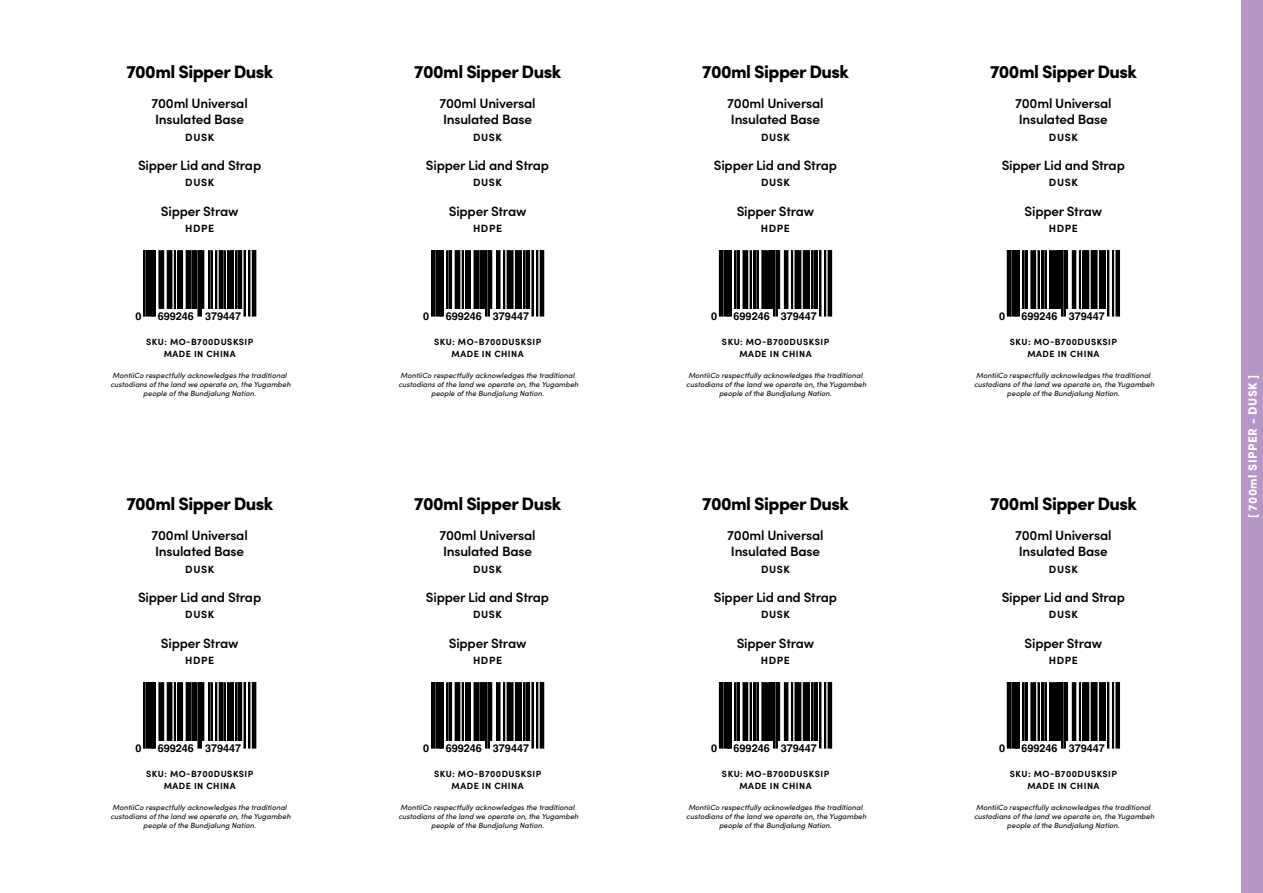
<style>
.page{position:relative;width:1263px;height:893px;background:#fff}
.page>*{position:absolute;margin:0;border:0;box-sizing:border-box;transform-origin:0 0}
.t1{font:900 18px "Sofia Pro";letter-spacing:-.03em;color:#000}
.t2{font:600 13.5px/16.5px "Sofia Pro";letter-spacing:-.015em;color:#000}
.t3{font:900 12px "Sofia Pro";letter-spacing:.04em;color:#fff}
.t4{font:700 10.8px "Helvetica";color:#000}
.t5{font:700 10.5px "Sofia Pro";letter-spacing:.055em;color:#000}
.t6{font:700 9px/12px "Sofia Pro";letter-spacing:.055em;color:#000;text-align:center}
.t7{font:italic 500 7.5px/9px "Sofia Pro";color:#1d1511;text-align:center}
</style>
<div class="page">
<svg style="left:144px;top:251px;width:112px;height:65px"></svg>
<svg style="left:431px;top:251px;width:113px;height:65px"></svg>
<svg style="left:719px;top:251px;width:113px;height:65px"></svg>
<svg style="left:144px;top:683px;width:112px;height:65px"></svg>
<svg style="left:431px;top:683px;width:113px;height:65px"></svg>
<svg style="left:719px;top:683px;width:113px;height:65px"></svg>
<svg style="left:1007px;top:683px;width:112px;height:65px"></svg>
<svg style="left:1007px;top:251px;width:112px;height:65px"></svg>
<div style="left:1242px;top:0;width:21px;height:893px;background:#b596c7"></div>
<h1 class="t1" style="left:126px;top:58px;width:148px">700ml Sipper Dusk</h1>
<h2 class="t2" style="left:152px;top:94px;width:98px">700ml Universal<br>Insulated Base</h2>
<h3 class="t5" style="left:185px;top:129px;width:30px">DUSK</h3>
<h2 class="t2" style="left:138px;top:156px;width:125px">Sipper Lid and Strap</h2>
<h3 class="t5" style="left:185px;top:175px;width:30px">DUSK</h3>
<h2 class="t2" style="left:161px;top:202px;width:79px">Sipper Straw</h2>
<h3 class="t5" style="left:185px;top:220px;width:31px">HDPE</h3>
<h3 class="t4" style="left:135px;top:309px;width:8px">0</h3>
<h3 class="t4" style="left:158px;top:309px;width:85px">699246 379447</h3>
<p class="t6" style="left:146px;top:335px;width:109px">SKU: MO-B700DUSKSIP<br>MADE IN CHINA</p>
<p class="t7" style="left:110px;top:370px;width:182px">MontiiCo respectfully acknowledges the traditional custodians of the land we operate on, the Yugambeh people of the Bundjalung Nation.</p>
<h1 class="t1" style="left:126px;top:490px;width:148px">700ml Sipper Dusk</h1>
<h2 class="t2" style="left:152px;top:526px;width:98px">700ml Universal<br>Insulated Base</h2>
<h3 class="t5" style="left:185px;top:561px;width:30px">DUSK</h3>
<h2 class="t2" style="left:138px;top:588px;width:125px">Sipper Lid and Strap</h2>
<h3 class="t5" style="left:185px;top:607px;width:30px">DUSK</h3>
<h2 class="t2" style="left:161px;top:634px;width:79px">Sipper Straw</h2>
<h3 class="t5" style="left:185px;top:652px;width:31px">HDPE</h3>
<h3 class="t4" style="left:135px;top:741px;width:8px">0</h3>
<h3 class="t4" style="left:158px;top:741px;width:85px">699246 379447</h3>
<p class="t6" style="left:146px;top:767px;width:109px">SKU: MO-B700DUSKSIP<br>MADE IN CHINA</p>
<p class="t7" style="left:110px;top:802px;width:182px">MontiiCo respectfully acknowledges the traditional custodians of the land we operate on, the Yugambeh people of the Bundjalung Nation.</p>
<h1 class="t1" style="left:414px;top:58px;width:148px">700ml Sipper Dusk</h1>
<h2 class="t2" style="left:439px;top:94px;width:98px">700ml Universal<br>Insulated Base</h2>
<h3 class="t5" style="left:473px;top:129px;width:30px">DUSK</h3>
<h2 class="t2" style="left:426px;top:156px;width:125px">Sipper Lid and Strap</h2>
<h3 class="t5" style="left:473px;top:175px;width:30px">DUSK</h3>
<h2 class="t2" style="left:449px;top:202px;width:79px">Sipper Straw</h2>
<h3 class="t5" style="left:473px;top:220px;width:31px">HDPE</h3>
<h3 class="t4" style="left:423px;top:309px;width:8px">0</h3>
<h3 class="t4" style="left:446px;top:309px;width:85px">699246 379447</h3>
<p class="t6" style="left:434px;top:335px;width:109px">SKU: MO-B700DUSKSIP<br>MADE IN CHINA</p>
<p class="t7" style="left:398px;top:370px;width:182px">MontiiCo respectfully acknowledges the traditional custodians of the land we operate on, the Yugambeh people of the Bundjalung Nation.</p>
<h1 class="t1" style="left:414px;top:490px;width:148px">700ml Sipper Dusk</h1>
<h2 class="t2" style="left:439px;top:526px;width:98px">700ml Universal<br>Insulated Base</h2>
<h3 class="t5" style="left:473px;top:561px;width:30px">DUSK</h3>
<h2 class="t2" style="left:426px;top:588px;width:125px">Sipper Lid and Strap</h2>
<h3 class="t5" style="left:473px;top:607px;width:30px">DUSK</h3>
<h2 class="t2" style="left:449px;top:634px;width:79px">Sipper Straw</h2>
<h3 class="t5" style="left:473px;top:652px;width:31px">HDPE</h3>
<h3 class="t4" style="left:423px;top:741px;width:8px">0</h3>
<h3 class="t4" style="left:446px;top:741px;width:85px">699246 379447</h3>
<p class="t6" style="left:434px;top:767px;width:109px">SKU: MO-B700DUSKSIP<br>MADE IN CHINA</p>
<p class="t7" style="left:398px;top:802px;width:182px">MontiiCo respectfully acknowledges the traditional custodians of the land we operate on, the Yugambeh people of the Bundjalung Nation.</p>
<h1 class="t1" style="left:702px;top:58px;width:148px">700ml Sipper Dusk</h1>
<h2 class="t2" style="left:727px;top:94px;width:98px">700ml Universal<br>Insulated Base</h2>
<h3 class="t5" style="left:761px;top:129px;width:30px">DUSK</h3>
<h2 class="t2" style="left:714px;top:156px;width:125px">Sipper Lid and Strap</h2>
<h3 class="t5" style="left:761px;top:175px;width:30px">DUSK</h3>
<h2 class="t2" style="left:737px;top:202px;width:79px">Sipper Straw</h2>
<h3 class="t5" style="left:761px;top:220px;width:31px">HDPE</h3>
<h3 class="t4" style="left:711px;top:309px;width:8px">0</h3>
<h3 class="t4" style="left:733px;top:309px;width:85px">699246 379447</h3>
<p class="t6" style="left:722px;top:335px;width:109px">SKU: MO-B700DUSKSIP<br>MADE IN CHINA</p>
<p class="t7" style="left:686px;top:370px;width:182px">MontiiCo respectfully acknowledges the traditional custodians of the land we operate on, the Yugambeh people of the Bundjalung Nation.</p>
<h1 class="t1" style="left:702px;top:490px;width:148px">700ml Sipper Dusk</h1>
<h2 class="t2" style="left:727px;top:526px;width:98px">700ml Universal<br>Insulated Base</h2>
<h3 class="t5" style="left:761px;top:561px;width:30px">DUSK</h3>
<h2 class="t2" style="left:714px;top:588px;width:125px">Sipper Lid and Strap</h2>
<h3 class="t5" style="left:761px;top:607px;width:30px">DUSK</h3>
<h2 class="t2" style="left:737px;top:634px;width:79px">Sipper Straw</h2>
<h3 class="t5" style="left:761px;top:652px;width:31px">HDPE</h3>
<h3 class="t4" style="left:711px;top:741px;width:8px">0</h3>
<h3 class="t4" style="left:733px;top:741px;width:85px">699246 379447</h3>
<p class="t6" style="left:722px;top:767px;width:109px">SKU: MO-B700DUSKSIP<br>MADE IN CHINA</p>
<p class="t7" style="left:686px;top:802px;width:182px">MontiiCo respectfully acknowledges the traditional custodians of the land we operate on, the Yugambeh people of the Bundjalung Nation.</p>
<h1 class="t1" style="left:990px;top:58px;width:148px">700ml Sipper Dusk</h1>
<h2 class="t2" style="left:1015px;top:94px;width:98px">700ml Universal<br>Insulated Base</h2>
<h3 class="t5" style="left:1049px;top:129px;width:30px">DUSK</h3>
<h2 class="t2" style="left:1002px;top:156px;width:125px">Sipper Lid and Strap</h2>
<h3 class="t5" style="left:1049px;top:175px;width:30px">DUSK</h3>
<h2 class="t2" style="left:1024px;top:202px;width:79px">Sipper Straw</h2>
<h3 class="t5" style="left:1049px;top:220px;width:31px">HDPE</h3>
<h3 class="t4" style="left:999px;top:309px;width:8px">0</h3>
<h3 class="t4" style="left:1021px;top:309px;width:85px">699246 379447</h3>
<p class="t6" style="left:1010px;top:335px;width:109px">SKU: MO-B700DUSKSIP<br>MADE IN CHINA</p>
<p class="t7" style="left:974px;top:370px;width:182px">MontiiCo respectfully acknowledges the traditional custodians of the land we operate on, the Yugambeh people of the Bundjalung Nation.</p>
<h3 class="t3" style="left:1243px;top:518px;width:145px;rotate:-90deg">[ 700ml SIPPER - DUSK ]</h3>
<h1 class="t1" style="left:990px;top:490px;width:148px">700ml Sipper Dusk</h1>
<h2 class="t2" style="left:1015px;top:526px;width:98px">700ml Universal<br>Insulated Base</h2>
<h3 class="t5" style="left:1049px;top:561px;width:30px">DUSK</h3>
<h2 class="t2" style="left:1002px;top:588px;width:125px">Sipper Lid and Strap</h2>
<h3 class="t5" style="left:1049px;top:607px;width:30px">DUSK</h3>
<h2 class="t2" style="left:1024px;top:634px;width:79px">Sipper Straw</h2>
<h3 class="t5" style="left:1049px;top:652px;width:31px">HDPE</h3>
<h3 class="t4" style="left:999px;top:741px;width:8px">0</h3>
<h3 class="t4" style="left:1021px;top:741px;width:85px">699246 379447</h3>
<p class="t6" style="left:1010px;top:767px;width:109px">SKU: MO-B700DUSKSIP<br>MADE IN CHINA</p>
<p class="t7" style="left:974px;top:802px;width:182px">MontiiCo respectfully acknowledges the traditional custodians of the land we operate on, the Yugambeh people of the Bundjalung Nation.</p>
</div>
